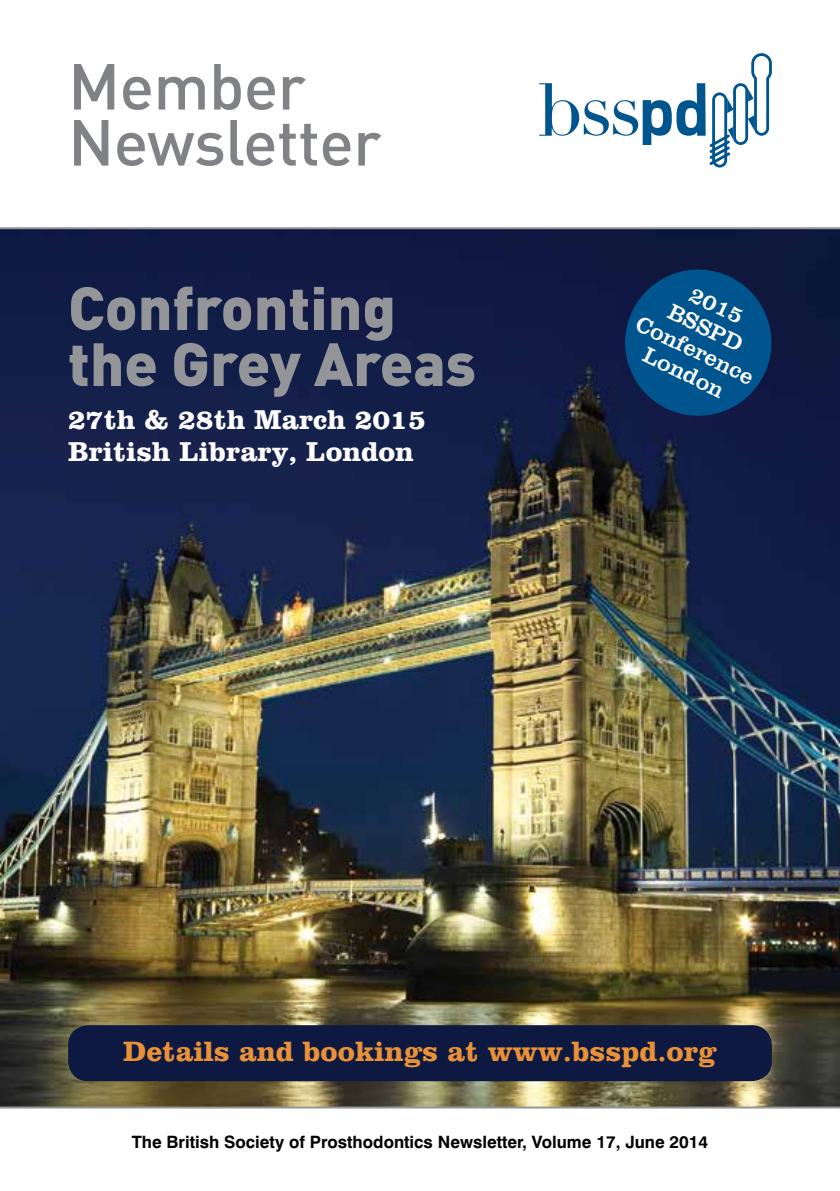
<style>
.page{position:relative;width:840px;height:1191px;background:#fff}
.page>*{position:absolute;margin:0;border:0;box-sizing:border-box;transform-origin:0 0}
.t1{font:64px/56px "DIN Medium Alternate";letter-spacing:-.01em;color:#808285}
.t2{font:900 60px/56px "DIN";color:#939598}
.t3{font:28.8px "Clarendon BTS Bold";color:#e99137}
.t4{font:28px/32px "Clarendon BTS Bold";color:#fff}
.t5{font:23px/24.8px "Clarendon BTS";color:#fff;text-align:center}
.t6{font:700 17px "Swiss 721 BT";color:#000}
</style>
<div class="page">
<img style="left:0;top:229px;width:839px;height:877px">
<hr style="left:0;top:227px;width:839px;height:2px;background:#939598">
<hr style="left:0;top:1106px;width:839px;height:2px;background:#939598">
<svg style="left:539px;top:53px;width:232px;height:115px"></svg>
<svg style="left:614px;top:259px;width:167px;height:167px"></svg>
<div style="left:68px;top:1025px;width:703px;height:56px;background:#0e1941;border-radius:20px"></div>
<h1 class="t1" style="left:68px;top:56px;width:314px">Member<br>Newsletter</h1>
<h2 class="t2" style="left:68px;top:277px;width:409px">Confronting the Grey Areas</h2>
<h3 class="t4" style="left:68px;top:403px;width:359px">27th &amp; 28th March 2015<br>British Library, London</h3>
<h3 class="t5" style="left:664px;top:265px;width:130px;rotate:26deg">2015<br>BSSPD<br>Conference<br>London</h3>
<h3 class="t3" style="left:123px;top:1033px;width:594px">Details and bookings at www.bsspd.org</h3>
<p class="t6" style="left:132px;top:1131px;width:577px">The British Society of Prosthodontics Newsletter, Volume 17, June 2014</p>
</div>
